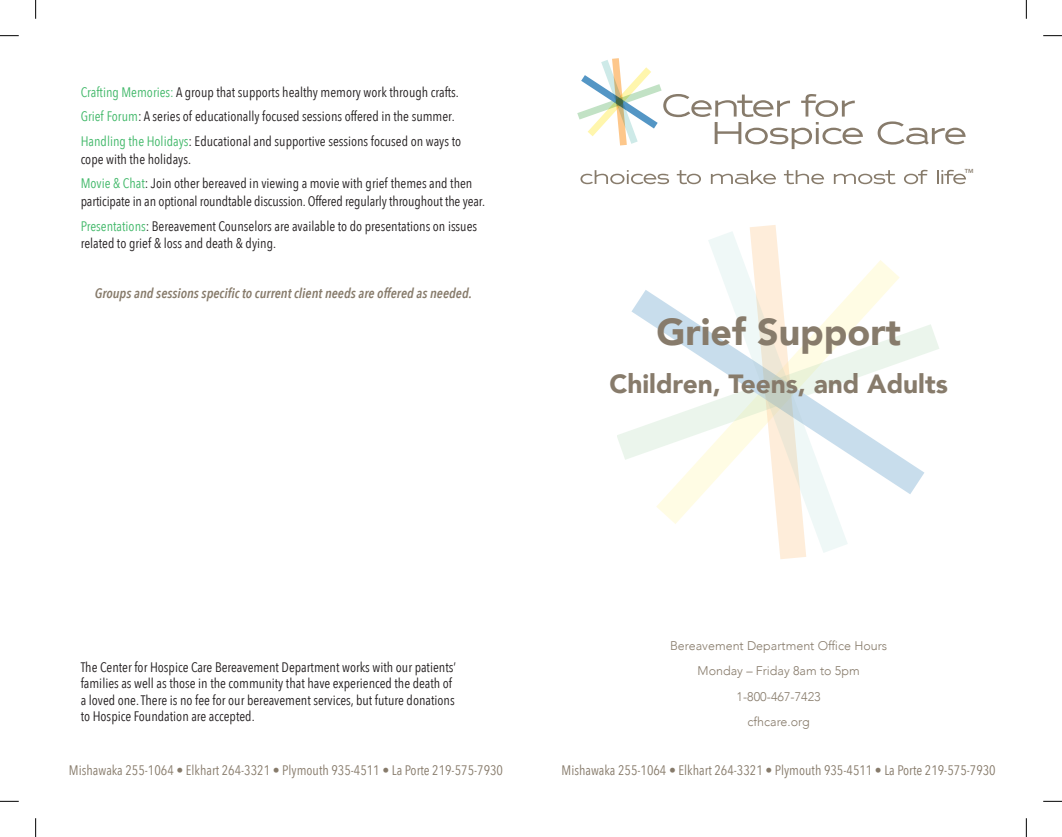
<style>
.page{position:relative;width:1062px;height:837px;background:#fff}
.page>*{position:absolute;margin:0;border:0;box-sizing:border-box;transform-origin:0 0}
.t1{font:900 37.5px "Avenir";color:#877b6b}
.t2{font:900 26.25px "Avenir";color:#877b6b}
.t3{font:13.75px/24.8px "Avenir Next Condensed";color:#231f20}
.t4{font:13.75px "Avenir Next Condensed";color:#877b6b}
.t5{font:italic 600 13.75px "Avenir Next Condensed";color:#877b6b}
.t6{font:300 12.5px/25px "Avenir";color:#877b6b;text-align:center}
.t7{font:800 5.88px "Avenir";color:#877b6b}
.s1{color:#41b869}
</style>
<div class="page">
<svg style="left:877px;top:121px;width:88px;height:23px"></svg>
<svg style="left:580px;top:170px;width:89px;height:14px"></svg>
<svg style="left:676px;top:170px;width:25px;height:14px"></svg>
<svg style="left:710px;top:170px;width:66px;height:14px"></svg>
<svg style="left:783px;top:170px;width:41px;height:14px"></svg>
<svg style="left:833px;top:170px;width:62px;height:14px"></svg>
<svg style="left:904px;top:170px;width:23px;height:14px"></svg>
<svg style="left:937px;top:170px;width:28px;height:14px"></svg>
<svg style="left:577px;top:58px;width:285px;height:91px"></svg>
<svg style="left:617px;top:324px;width:322px;height:135px"></svg>
<svg style="left:631px;top:290px;width:293px;height:204px"></svg>
<svg style="left:750px;top:225px;width:56px;height:334px"></svg>
<svg style="left:708px;top:231px;width:139px;height:321px"></svg>
<svg style="left:656px;top:260px;width:243px;height:264px"></svg>
<svg style="left:0;top:35px;width:19px;height:1px"></svg>
<svg style="left:1043px;top:35px;width:18px;height:1px"></svg>
<svg style="left:0;top:800px;width:19px;height:1px"></svg>
<svg style="left:1043px;top:800px;width:18px;height:1px"></svg>
<svg style="left:35px;top:0;width:1px;height:19px"></svg>
<svg style="left:35px;top:818px;width:1px;height:18px"></svg>
<svg style="left:1025px;top:0;width:1px;height:19px"></svg>
<svg style="left:1025px;top:818px;width:1px;height:18px"></svg>
<p class="t3" style="left:81px;top:79px;width:382px"><span class="s1">Crafting Memories:</span> A group that supports healthy memory work through crafts.<br><span class="s1">Grief Forum</span>: A series of educationally focused sessions offered in the summer.<br><span class="s1">Handling the Holidays</span>: Educational and supportive sessions focused on ways to</p>
<p class="t3" style="left:81px;top:146px;width:393px">cope with the holidays.<br><span class="s1">Movie &amp; Chat</span>: Join other bereaved in viewing a movie with grief themes and then</p>
<p class="t3" style="left:81px;top:188px;width:406px">participate in an optional roundtable discussion. Offered regularly throughout the year.<br><span class="s1">Presentations</span>: Bereavement Counselors are available to do presentations on issues</p>
<p class="t3" style="left:81px;top:230px;width:197px">related to grief &amp; loss and death &amp; dying.</p>
<p class="t5" style="left:95px;top:284px;width:378px">Groups and sessions specific to current client needs are offered as needed.</p>
<p class="t7" style="left:964px;top:167px;width:10px">TM</p>
<h1 class="t1" style="left:656px;top:299px;width:246px">Grief Support</h1>
<h2 class="t2" style="left:609px;top:361px;width:340px">Children, Teens, and Adults</h2>
<p class="t3" style="left:81px;top:658px;width:377px;line-height:16.5px">The Center for Hospice Care Bereavement Department works with our patients’ families as well as those in the community that have experienced the death of a loved one. There is no fee for our bereavement services, but future donations to Hospice Foundation are accepted.</p>
<p class="t4" style="left:69px;top:757px;width:435px">Mishawaka 255-1064 • Elkhart 264-3321 • Plymouth 935-4511 • La Porte 219-575-7930</p>
<p class="t6" style="left:670px;top:633px;width:219px">Bereavement Department Office Hours<br>Monday – Friday 8am to 5pm<br>1-800-467-7423<br>cfhcare.org</p>
<p class="t4" style="left:561px;top:757px;width:435px">Mishawaka 255-1064 • Elkhart 264-3321 • Plymouth 935-4511 • La Porte 219-575-7930</p>
</div>
